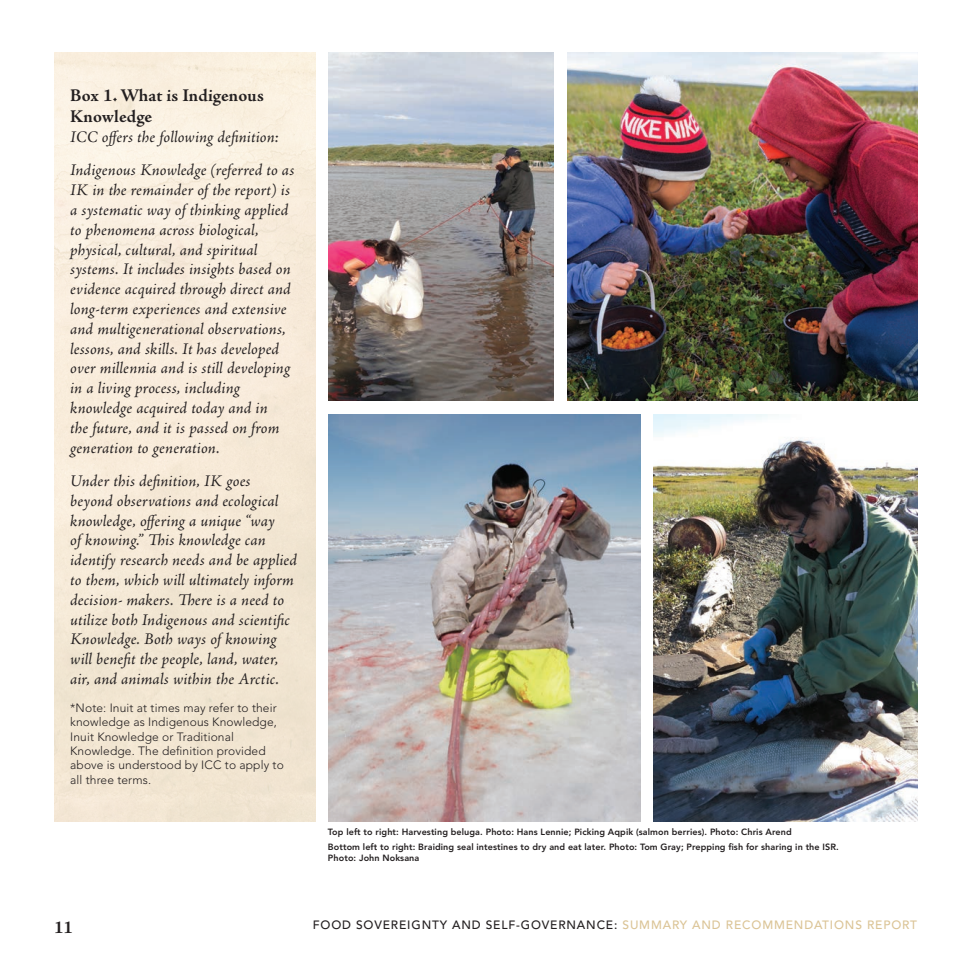
<style>
.page{position:relative;width:972px;height:972px;background:#fff}
.page>*{position:absolute;margin:0;border:0;box-sizing:border-box;transform-origin:0 0}
._2019_ICC_sidebar_su{font:700 18px/21.6px "Adobe Jenson Pro";letter-spacing:.005em;color:#231f20}
._2019_ICC_Sidebar{font:italic 16.5px/19.8px "Adobe Jenson Pro";letter-spacing:.005em;color:#231f20}
.ICC_footnote{font:300 12px/14.4px "Avenir LT Std";letter-spacing:.01em;color:#231f20}
.t1{font:500 12px "Avenir LT Std";letter-spacing:.07em;color:#231f20}
.ICC_photo_credit{font:800 9px/10.8px "Avenir LT Std";letter-spacing:.01em;color:#231f20}
.s1{color:#dbc496}
</style>
<div class="page">
<img style="left:567px;top:53px;width:351px;height:348px">
<img style="left:329px;top:53px;width:225px;height:348px">
<img style="left:329px;top:414px;width:311px;height:408px">
<img style="left:654px;top:414px;width:264px;height:408px">
<p class="_2019_ICC_sidebar_su" style="left:70px;top:85px;width:195px">Box 1. What is Indigenous<br>Knowledge</p>
<p class="_2019_ICC_Sidebar" style="left:70px;top:128px;width:210px">ICC offers the following definition:</p>
<p class="_2019_ICC_Sidebar" style="left:70px;top:161px;width:226px">Indigenous Knowledge (referred to as IK in the remainder of the report) is a systematic way of thinking applied to phenomena across biological, physical, cultural, and spiritual systems. It includes insights based on evidence acquired through direct and long-term experiences and extensive and multigenerational observations, lessons, and skills. It has developed over millennia and is still developing in a living process, including knowledge acquired today and in<br>the future, and it is passed on from generation to generation.</p>
<p class="_2019_ICC_Sidebar" style="left:70px;top:472px;width:228px">Under this definition, IK goes beyond observations and ecological knowledge, offering a unique “way<br>of knowing.” This knowledge can identify research needs and be applied to them, which will ultimately inform decision- makers. There is a need to utilize both Indigenous and scientific Knowledge. Both ways of knowing will benefit the people, land, water, air, and animals within the Arctic.</p>
<p class="ICC_footnote" style="left:70px;top:701px;width:215px">*Note: Inuit at times may refer to their knowledge as Indigenous Knowledge,<br>Inuit Knowledge or Traditional<br>Knowledge. The definition provided above is understood by ICC to apply to all three terms.</p>
<p class="ICC_photo_credit" style="left:328px;top:827px;width:465px">Top left to right: Harvesting beluga. Photo: Hans Lennie; Picking Aqpik (salmon berries). Photo: Chris Arend</p>
<p class="ICC_photo_credit" style="left:328px;top:842px;width:512px">Bottom left to right: Braiding seal intestines to dry and eat later. Photo: Tom Gray; Prepping fish for sharing in the ISR.<br>Photo: John Noksana</p>
<p class="_2019_ICC_sidebar_su" style="left:54px;top:916px;width:20px">11</p>
<p class="t1" style="left:313px;top:918px;width:606px">FOOD SOVEREIGNTY AND SELF-GOVERNANCE: <span class="s1">SUMMARY AND RECOMMENDATIONS REPORT</span></p>
</div>
